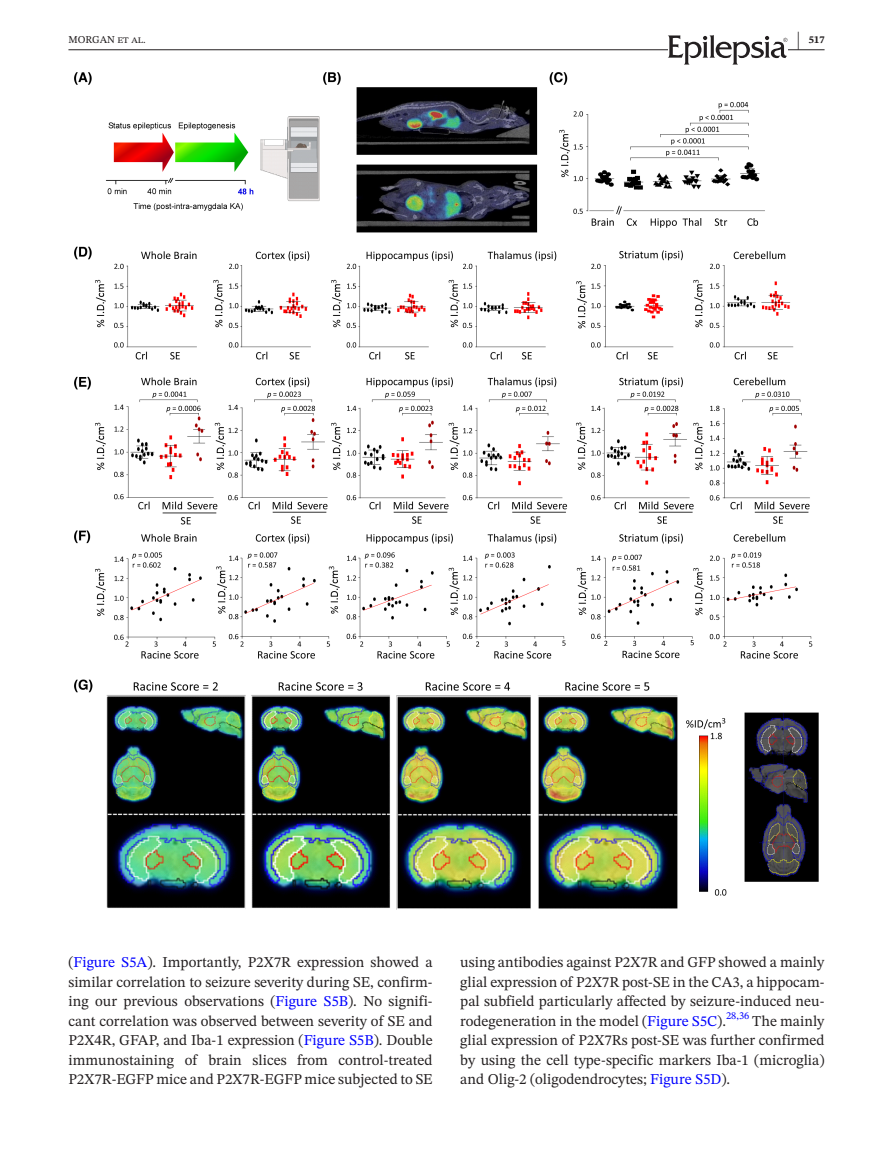
<style>
.page{position:relative;width:893px;height:1174px;background:#fff}
.page>*{position:absolute;margin:0;border:0;box-sizing:border-box;transform-origin:0 0}
.t1{font:700 21px "STIX Two Text";color:#231f20;scale:.42 1}
.t2{font:15px/19.5px "STIX Two Text";color:#231f20;text-align:justify}
.t3{font:10.5px "STIX Two Text";color:#231f20}
.t4{font:10.5px "STIX Two Text";color:#00f}
.t5{font:700 10.5px "STIX Two Text";color:#231f20}
.s1{color:#00f}
</style>
<div class="page">
<hr style="left:68px;top:49px;width:756px;height:1px;background:#231f20">
<svg style="left:668px;top:35px;width:119px;height:30px"></svg>
<img style="left:74px;top:72px;width:745px;height:838px">
<h1 class="t1" style="left:797px;top:24px;width:8px">|</h1>
<p class="t3" style="left:68px;top:32px;width:79px">MORGAN et al.</p>
<p class="t5" style="left:809px;top:32px;width:17px">517</p>
<p class="t2" style="left:68px;top:952px;width:366px">(<span class="s1">Figure S5A</span>). Importantly, P2X7R expression showed a similar correlation to seizure severity during SE, confirm&shy;ing our previous observations (<span class="s1">Figure S5B</span>). No signifi&shy;cant correlation was observed between severity of SE and P2X4R, GFAP, and Iba-1 expression (<span class="s1">Figure S5B</span>). Double immunostaining of brain slices from control-treated P2X7R-EGFP mice and P2X7R-EGFP mice subjected to SE</p>
<p class="t2" style="left:460px;top:952px;width:366px">using antibodies against P2X7R and GFP showed a mainly glial expression of P2X7R post-SE in the CA3, a hippocam&shy;pal subfield particularly affected by seizure-induced neu&shy;rodegeneration in the model (<span class="s1">Figure S5C</span>).</p>
<p class="t4" style="left:726px;top:1008px;width:25px">28,36</p>
<p class="t2" style="left:460px;top:1011px;width:366px;text-indent:292px">The mainly glial expression of P2X7Rs post-SE was further confirmed by using the cell type-specific markers Iba-1 (microglia) and Olig-2 (oligodendrocytes; <span class="s1">Figure S5D</span>).</p>
</div>
